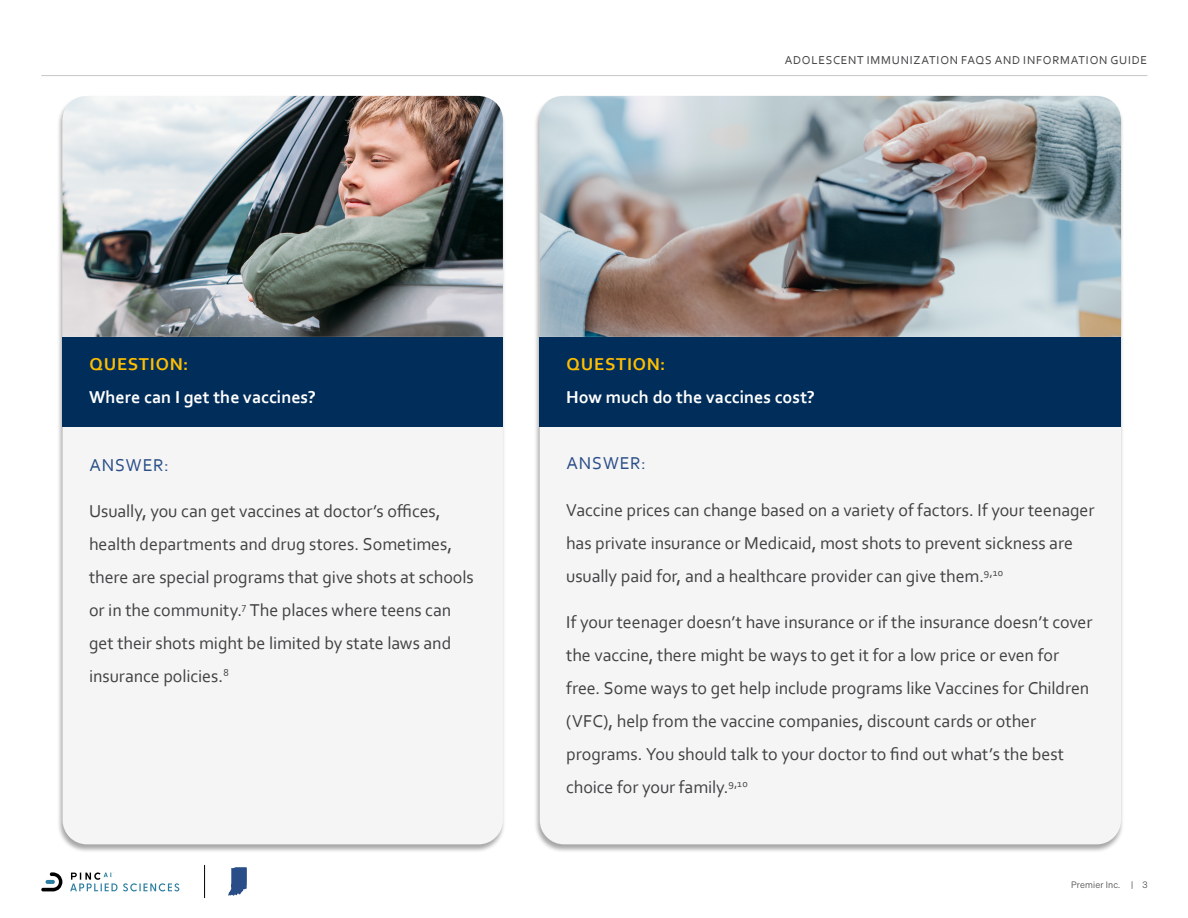
<style>
.page{position:relative;width:1188px;height:918px;background:#fff}
.page>*{position:absolute;margin:0;border:0;box-sizing:border-box;transform-origin:0 0}
.t1{font:18px/33px "Corbel";letter-spacing:-.005em;color:#414042}
.t2{font:700 18px "Corbel";color:#fff}
.t3{font:700 18px "Corbel";letter-spacing:.04em;color:#ffbe00}
.t4{font:18px "Corbel";letter-spacing:.045em;color:#294d87}
.t5{font:12px "Corbel";letter-spacing:.065em;color:#414042}
.t6{font:9px "Sohne Leicht";letter-spacing:.02em;color:#414042}
</style>
<div class="page">
<svg style="left:41px;top:872px;width:21px;height:19px"></svg>
<svg style="left:70px;top:873px;width:109px;height:18px"></svg>
<svg style="left:228px;top:867px;width:19px;height:29px"></svg>
<hr style="left:204px;top:865px;width:1px;height:33px;background:#000">
<hr style="left:41px;top:75px;width:1107px;height:1px;background:#c5c6c6">
<div style="left:534px;top:96px;width:590px;height:758px;background:#000;opacity:.35"></div>
<div style="left:540px;top:96px;width:581px;height:748px;background:#f5f5f5;border-radius:24px"></div>
<div style="left:56px;top:96px;width:450px;height:758px;background:#000;opacity:.35"></div>
<div style="left:63px;top:96px;width:440px;height:748px;background:#f5f5f5;border-radius:24px"></div>
<div style="left:63px;top:337px;width:440px;height:90px;background:#012d5a"></div>
<div style="left:540px;top:337px;width:581px;height:90px;background:#012d5a"></div>
<img style="left:63px;top:96px;width:440px;height:241px">
<img style="left:540px;top:96px;width:581px;height:241px">
<p class="t5" style="left:785px;top:53px;width:364px">ADOLESCENT IMMUNIZATION FAQS AND INFORMATION GUIDE</p>
<p class="t3" style="left:89px;top:353px;width:100px">QUESTION:</p>
<p class="t2" style="left:89px;top:386px;width:228px">Where can I get the vaccines?</p>
<p class="t4" style="left:89px;top:454px;width:81px">ANSWER:</p>
<p class="t1" style="left:89px;top:494px;width:386px">Usually, you can get vaccines at doctor’s offices, health departments and drug stores. Sometimes, there are special programs that give shots at schools or in the community.<sup>7</sup> The places where teens can get their shots might be limited by state laws and insurance policies.<sup>8</sup></p>
<p class="t3" style="left:567px;top:353px;width:100px">QUESTION:</p>
<p class="t2" style="left:566px;top:386px;width:250px">How much do the vaccines cost?</p>
<p class="t4" style="left:567px;top:452px;width:81px">ANSWER:</p>
<p class="t1" style="left:566px;top:493px;width:530px">Vaccine prices can change based on a variety of factors. If your teenager has private insurance or Medicaid, most shots to prevent sickness are usually paid for, and a healthcare provider can give them.<sup>9,10</sup></p>
<p class="t1" style="left:566px;top:605px;width:528px">If your teenager doesn’t have insurance or if the insurance doesn’t cover the vaccine, there might be ways to get it for a low price or even for free. Some ways to get help include programs like Vaccines for Children (VFC), help from the vaccine companies, discount cards or other programs. You should talk to your doctor to find out what’s the best choice for your family.<sup>9,10</sup></p>
<p class="t6" style="left:1071px;top:880px;width:78px">Premier Inc. | 3</p>
</div>
